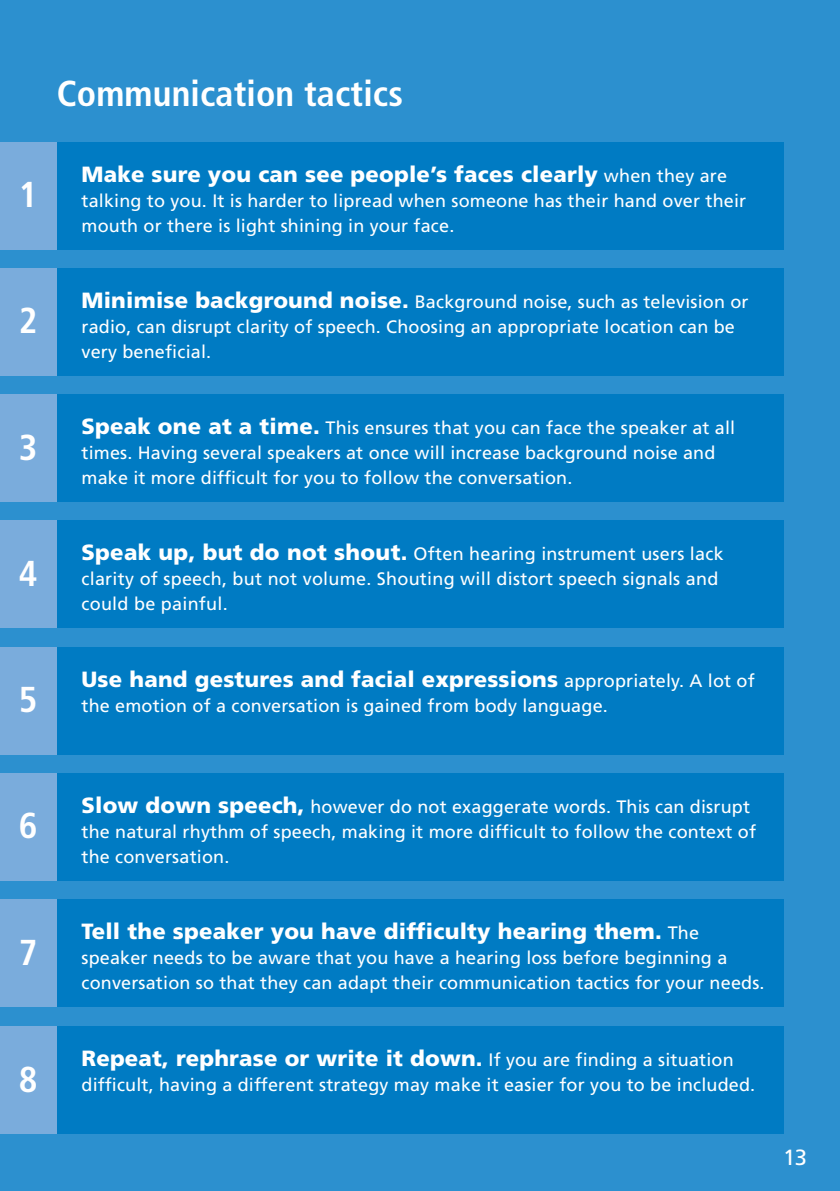
<style>
.page{position:relative;width:840px;height:1191px;background:#fff}
.page>*{position:absolute;margin:0;border:0;box-sizing:border-box;transform-origin:0 0}
.t1{font:700 condensed 36px "Frutiger";letter-spacing:.005em;color:#fff}
.t2{font:900 22px "Frutiger";letter-spacing:.01em;color:#fff}
.t3{font:22px "Frutiger";color:#fff}
.t4{font:18px/25px "Frutiger";letter-spacing:.01em;color:#fff}
.s1{font-weight:400;font-size:18px}
.s2{font-weight:900;font-size:22px}
.s3{font-weight:700;font-stretch:condensed;font-size:36px}
</style>
<div class="page">
<div style="left:0;top:0;width:839px;height:1191px;background:#2c90cf"></div>
<div style="left:0;top:142px;width:782px;height:107px;background:#007bc3"></div>
<div style="left:0;top:142px;width:57px;height:107px;background:#7aacdc"></div>
<div style="left:0;top:268px;width:782px;height:108px;background:#007bc3"></div>
<div style="left:0;top:268px;width:57px;height:108px;background:#7aacdc"></div>
<div style="left:0;top:394px;width:782px;height:108px;background:#007bc3"></div>
<div style="left:0;top:394px;width:57px;height:108px;background:#7aacdc"></div>
<div style="left:0;top:520px;width:782px;height:108px;background:#007bc3"></div>
<div style="left:0;top:520px;width:57px;height:108px;background:#7aacdc"></div>
<div style="left:0;top:646px;width:782px;height:108px;background:#007bc3"></div>
<div style="left:0;top:646px;width:57px;height:108px;background:#7aacdc"></div>
<div style="left:0;top:773px;width:782px;height:107px;background:#007bc3"></div>
<div style="left:0;top:773px;width:57px;height:107px;background:#7aacdc"></div>
<div style="left:0;top:899px;width:782px;height:107px;background:#007bc3"></div>
<div style="left:0;top:899px;width:57px;height:107px;background:#7aacdc"></div>
<div style="left:0;top:1026px;width:782px;height:108px;background:#007bc3"></div>
<div style="left:0;top:1026px;width:57px;height:108px;background:#7aacdc"></div>
<h1 class="t1" style="left:57px;top:79px;width:347px">Communication tactics</h1>
<h1 class="t1" style="left:19px;top:180px;width:20px">1</h1>
<h1 class="t1" style="left:19px;top:306px;width:20px">2</h1>
<h1 class="t1" style="left:19px;top:432px;width:20px">3</h1>
<h1 class="t1" style="left:19px;top:559px;width:20px">4</h1>
<p class="t2" style="left:81px;top:165px;width:646px">Make sure you can see people’s faces clearly <span class="s1">when they are</span></p>
<p class="t4" style="left:81px;top:189px;width:665px">talking to you. It is harder to lipread when someone has their hand over their mouth or there is light shining in your face.</p>
<p class="t4" style="left:81px;top:290px;width:668px"><span class="s2">Minimise background noise.</span> Background noise, such as television or radio, can disrupt clarity of speech. Choosing an appropriate location can be very beneficial.</p>
<p class="t4" style="left:81px;top:417px;width:655px"><span class="s2">Speak one at a time.</span> This ensures that you can face the speaker at all times. Having several speakers at once will increase background noise and make it more difficult for you to follow the conversation.</p>
<p class="t4" style="left:81px;top:543px;width:643px"><span class="s2">Speak up, but do not shout.</span> Often hearing instrument users lack clarity of speech, but not volume. Shouting will distort speech signals and could be painful.</p>
<p class="t2" style="left:81px;top:670px;width:674px">Use hand gestures and facial expressions <span class="s1">appropriately. A lot of</span></p>
<p class="t4" style="left:19px;top:694px;width:590px"><span class="s3">5</span> the emotion of a conversation is gained from body language.</p>
<h1 class="t1" style="left:19px;top:811px;width:20px">6</h1>
<p class="t4" style="left:81px;top:795px;width:675px"><span class="s2">Slow down speech,</span> however do not exaggerate words. This can disrupt the natural rhythm of speech, making it more difficult to follow the context of the conversation.</p>
<h1 class="t1" style="left:19px;top:937px;width:20px">7</h1>
<p class="t2" style="left:81px;top:922px;width:618px">Tell the speaker you have difficulty hearing them. <span class="s1">The</span></p>
<p class="t4" style="left:81px;top:946px;width:684px">speaker needs to be aware that you have a hearing loss before beginning a conversation so that they can adapt their communication tactics for your needs.</p>
<p class="t2" style="left:81px;top:1050px;width:653px">Repeat, rephrase or write it down. <span class="s1">If you are finding a situation</span></p>
<p class="t4" style="left:19px;top:1074px;width:737px"><span class="s3">8</span> difficult, having a different strategy may make it easier for you to be included.</p>
<p class="t3" style="left:782px;top:1148px;width:25px">13</p>
</div>
